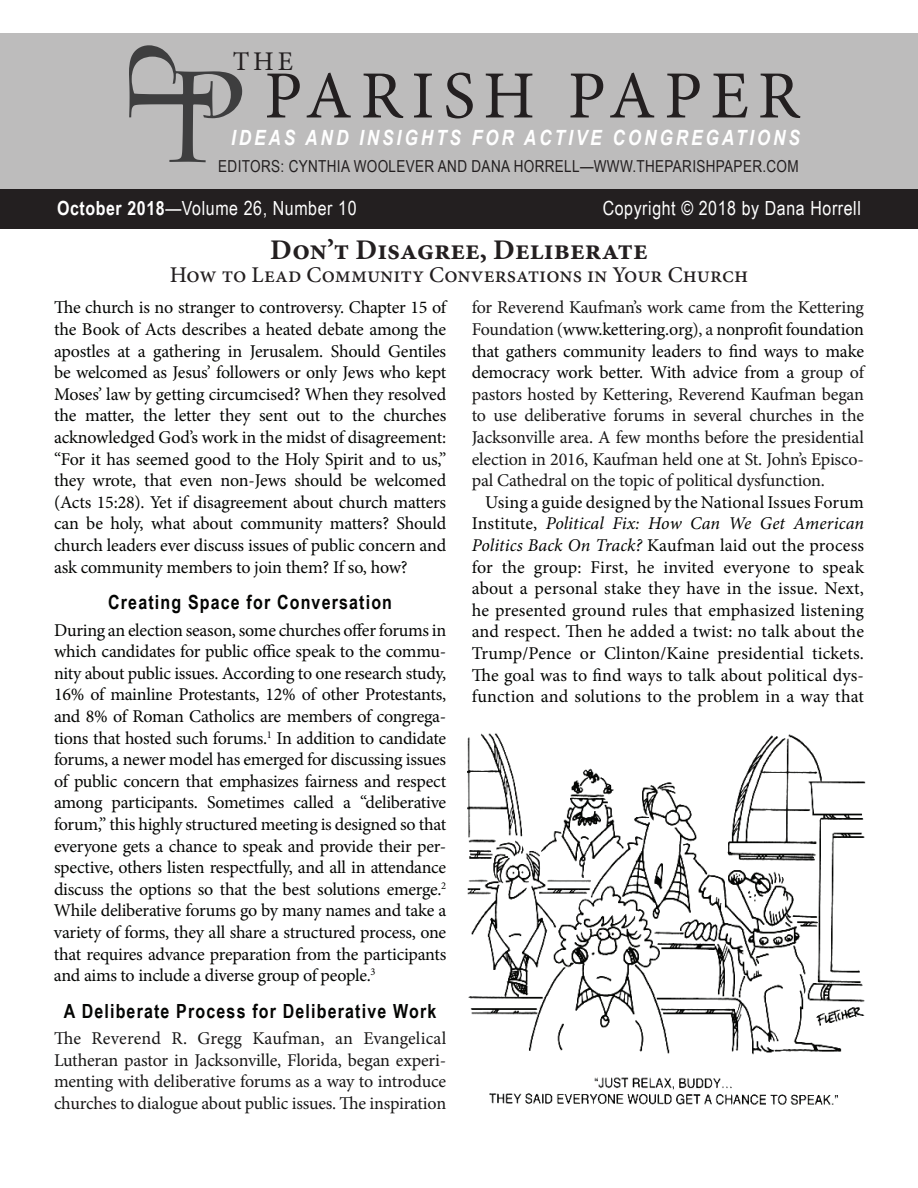
<style>
.page{position:relative;width:918px;height:1188px;background:#fff}
.page>*{position:absolute;margin:0;border:0;box-sizing:border-box;transform-origin:0 0}
.t1{font:67.5px "Minion Pro";letter-spacing:.13em;color:#231f20}
.t2{font:700 28.5px "Minion Pro";color:#231f20}
.t3{font:27px "Minion Pro";color:#231f20}
.t4{font:500 22.5px "Minion Pro";color:#231f20}
.t5{font:italic 700 21px "Arial Narrow";letter-spacing:.14em;color:#fff}
.t6{font:700 19.5px "Arial Narrow";letter-spacing:.06em;color:#040503}
.t7{font:19.5px "Arial Narrow";letter-spacing:.03em;color:#fff}
.t8{font:18px/21.6px "Minion Pro";letter-spacing:-.01em;color:#040503;text-align:justify}
.t9{font:18px/21.6px "Minion Pro";letter-spacing:-.01em;color:#181717;text-align:justify}
.t10{font:16.5px "Arial Narrow";letter-spacing:.02em;color:#231f20}
.s1{font-weight:700}
.s2{color:#040503}
.s3{font-style:italic}
</style>
<div class="page">
<img style="left:468px;top:733px;width:398px;height:372px">
<div style="left:0;top:189px;width:918px;height:40px;background:#231f20"></div>
<div style="left:0;top:33px;width:918px;height:156px;background:#bdbcbc"></div>
<svg style="left:129px;top:45px;width:113px;height:117px"></svg>
<h3 class="t3" style="left:233px;top:44px;width:62px">THE</h3>
<h1 class="t1" style="left:264px;top:51px;width:537px">PARISH PAPER</h1>
<p class="t5" style="left:231px;top:121px;width:571px">IDEAS AND INSIGHTS FOR ACTIVE CONGREGATIONS</p>
<p class="t10" style="left:218px;top:154px;width:582px">EDITORS: CYNTHIA WOOLEVER AND DANA HORRELL—WWW.THEPARISHPAPER.COM</p>
<p class="t7" style="left:57px;top:194px;width:301px"><span class="s1">October 2018</span>—Volume 26, Number 10</p>
<p class="t7" style="left:603px;top:194px;width:260px">Copyright © 2018 by Dana Horrell</p>
<h2 class="t2" style="left:270px;top:230px;width:379px">Don’t Disagree, Deliberate</h2>
<p class="t4" style="left:170px;top:259px;width:580px">How to Lead Community Conversations in Your Church</p>
<p class="t8" style="left:54px;top:297px;width:394px">The church is no stranger to controversy. Chapter 15 of the Book of Acts describes a heated debate among the apostles at a gathering in Jerusalem. Should Gentiles be welcomed as Jesus’ followers or only Jews who kept Moses’ law by getting circumcised? When they resolved the matter, the letter they sent out to the churches acknowledged God’s work in the midst of disagreement: “For it has seemed good to the Holy Spirit and to us,” they wrote, that even non-Jews should be welcomed (Acts 15:28). Yet if disagreement about church matters can be holy, what about community matters? Should church leaders ever discuss issues of public concern and ask community members to join them? If so, how?</p>
<p class="t6" style="left:108px;top:588px;width:285px">Creating Space for Conversation</p>
<p class="t8" style="left:54px;top:619px;width:394px">During an election season, some churches offer forums in which candidates for public office speak to the commu&shy;nity about public issues. According to one research study, 16% of mainline Protestants, 12% of other Protestants, and 8% of Roman Catholics are members of congrega&shy;tions that hosted such forums.<sup>1</sup> In addition to candidate forums, a newer model has emerged for discussing issues of public concern that emphasizes fairness and respect among participants. Sometimes called a “deliberative forum,” this highly structured meeting is designed so that everyone gets a chance to speak and provide their per&shy;spective, others listen respectfully, and all in attendance discuss the options so that the best solutions emerge.<sup>2<br></sup>While deliberative forums go by many names and take a variety of forms, they all share a structured process, one that requires advance preparation from the participants and aims to include a diverse group of people.<sup>3</sup></p>
<p class="t6" style="left:64px;top:996px;width:374px">A Deliberate Process for Deliberative Work</p>
<p class="t9" style="left:54px;top:1028px;width:394px">The Reverend R. Gregg Kaufman, an Evangelical Lutheran pastor in Jacksonville, Florida, began experi&shy;menting with deliberative forums as a way to introduce churches to dialogue about public issues. The inspiration</p>
<p class="t9" style="left:472px;top:297px;width:394px">for Reverend Kaufman’s work came from the Kettering Foundation (<span class="s2">www.kettering.org</span>), a <span class="s2">nonprofit foundation that gathers community leaders to find ways to make democracy work better. With advice from a</span> group of pastors hosted by Kettering, Reverend Kaufman began to use deliberative forums in several churches in the Jacksonville area. A few months before the presidential election in 2016, Kaufman held one at St. John’s Episco&shy;pal Cathedral on the topic of political dysfunction.</p>
<p class="t8" style="left:472px;top:491px;width:394px;text-indent:14px">Using a guide designed by the National Issues Forum Institute, <span class="s3">Political Fix: How Can We Get American Politics Back On Track?</span> Kaufman laid out the process for the group: First, he invited everyone to speak about a personal stake they have in the issue. Next, he presented ground rules that emphasized listening and respect. Then he added a twist: no talk about the Trump/Pence or Clinton/Kaine presidential tickets.<br>The goal was to find ways to talk about political dys&shy;function and solutions to the problem in a way that</p>
</div>
